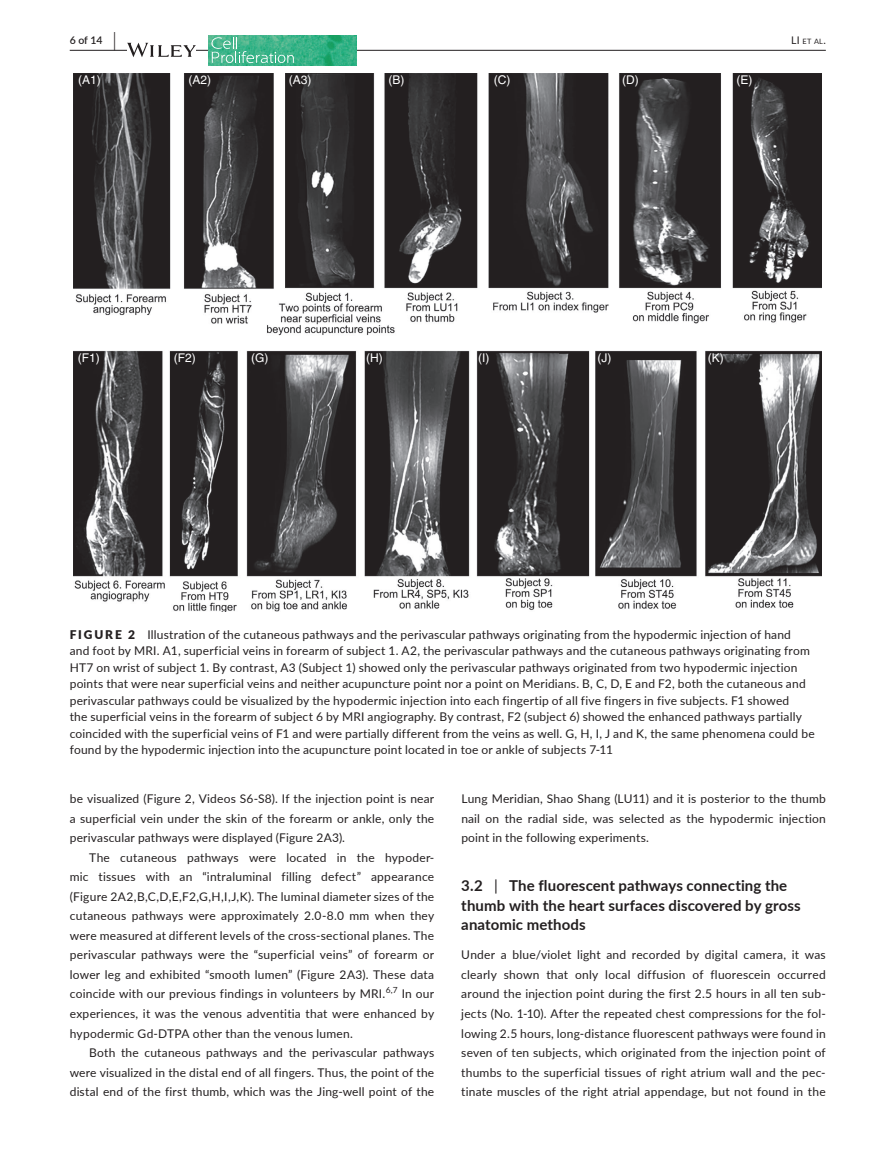
<style>
.page{position:relative;width:893px;height:1174px;background:#fff}
.page>*{position:absolute;margin:0;border:0;box-sizing:border-box;transform-origin:0 0}
.t1{font:700 15px/19.5px "Lato";letter-spacing:.005em;color:#231f20}
.t2{font:12px/19.5px "Lato";letter-spacing:.015em;color:#231f20;text-align:justify}
.t3{font:12px "Helvetica";color:#fff}
.t4{font:600 10.5px "Lato";color:#231f20}
.t5{font:7.35px "Lato";color:#231f20}
.s1{font-size:19.5px}
.s2{font-size:10.5px}
.s3{font-weight:900}
.s4{font-weight:400}
</style>
<div class="page">
<hr style="left:70px;top:50px;width:756px;height:1px;background:#231f20">
<svg style="left:127px;top:43px;width:69px;height:14px"></svg>
<img style="left:208px;top:35px;width:149px;height:30px">
<svg style="left:211px;top:37px;width:83px;height:26px;background:#5abe99"></svg>
<img style="left:74px;top:73px;width:748px;height:539px">
<p class="t4" style="left:70px;top:33px;width:48px">6 of 14 <span class="s1">|</span></p>
<p class="t5" style="left:791px;top:36px;width:36px"><span class="s2">LI</span> et al<span class="s2">.</span></p>
<p class="t3" style="left:78px;top:73px;width:24px">(A1)</p>
<p class="t3" style="left:189px;top:73px;width:24px">(A2)</p>
<p class="t3" style="left:289px;top:73px;width:24px">(A3)</p>
<p class="t3" style="left:388px;top:73px;width:17px">(B)</p>
<p class="t3" style="left:494px;top:73px;width:18px">(C)</p>
<p class="t3" style="left:622px;top:73px;width:18px">(D)</p>
<p class="t3" style="left:737px;top:73px;width:17px">(E)</p>
<p class="t3" style="left:78px;top:350px;width:23px">(F1)</p>
<p class="t3" style="left:174px;top:350px;width:23px">(F2)</p>
<p class="t3" style="left:251px;top:350px;width:19px">(G)</p>
<p class="t3" style="left:366px;top:350px;width:18px">(H)</p>
<p class="t3" style="left:478px;top:350px;width:13px">(I)</p>
<p class="t3" style="left:597px;top:350px;width:15px">(J)</p>
<p class="t3" style="left:708px;top:350px;width:17px">(K)</p>
<p class="t2" style="left:70px;top:626px;width:746px;line-height:16.5px;text-align:left"><span class="s3">FIGURE 2</span> Illustration of the cutaneous pathways and the perivascular pathways originating from the hypodermic injection of hand<br>and foot by MRI. A1, superficial veins in forearm of subject 1. A2, the perivascular pathways and the cutaneous pathways originating from HT7 on wrist of subject 1. By contrast, A3 (Subject 1) showed only the perivascular pathways originated from two hypodermic injection points that were near superficial veins and neither acupuncture point nor a point on Meridians. B, C, D, E and F2, both the cutaneous and perivascular pathways could be visualized by the hypodermic injection into each fingertip of all five fingers in five subjects. F1 showed<br>the superficial veins in the forearm of subject 6 by MRI angiography. By contrast, F2 (subject 6) showed the enhanced pathways partially coincided with the superficial veins of F1 and were partially different from the veins as well. G, H, I, J and K, the same phenomena could be found by the hypodermic injection into the acupuncture point located in toe or ankle of subjects 7‐11</p>
<p class="t2" style="left:70px;top:788px;width:366px">be visualized (Figure 2, Videos S6‐S8). If the injection point is near a superficial vein under the skin of the forearm or ankle, only the perivascular pathways were displayed (Figure 2A3).</p>
<p class="t2" style="left:70px;top:847px;width:366px;text-indent:20px">The cutaneous pathways were located in the hypoder&shy;mic tissues with an “intraluminal filling defect” appearance (Figure 2A2,B,C,D,E,F2,G,H,I,J,K). The luminal diameter sizes of the cutaneous pathways were approximately 2.0‐8.0 mm when they were measured at different levels of the cross‐sectional planes. The perivascular pathways were the “superficial veins” of forearm or lower leg and exhibited “smooth lumen” (Figure 2A3). These data coincide with our previous findings in volunteers by MRI.<sup>6,7</sup> In our experiences, it was the venous adventitia that were enhanced by hypodermic Gd‐DTPA other than the venous lumen.</p>
<p class="t2" style="left:70px;top:1042px;width:366px;text-indent:20px">Both the cutaneous pathways and the perivascular pathways were visualized in the distal end of all fingers. Thus, the point of the distal end of the first thumb, which was the Jing‐well point of the</p>
<p class="t2" style="left:461px;top:788px;width:366px">Lung Meridian, Shao Shang (LU11) and it is posterior to the thumb nail on the radial side, was selected as the hypodermic injection point in the following experiments.</p>
<p class="t1" style="left:461px;top:875px;width:341px">3.2 <span class="s4">|</span> The fluorescent pathways connecting the thumb with the heart surfaces discovered by gross anatomic methods</p>
<p class="t2" style="left:461px;top:944px;width:366px">Under a blue/violet light and recorded by digital camera, it was clearly shown that only local diffusion of fluorescein occurred around the injection point during the first 2.5 hours in all ten sub&shy;jects (No. 1‐10). After the repeated chest compressions for the fol&shy;lowing 2.5 hours, long‐distance fluorescent pathways were found in seven of ten subjects, which originated from the injection point of thumbs to the superficial tissues of right atrium wall and the pec&shy;tinate muscles of the right atrial appendage, but not found in the</p>
</div>
